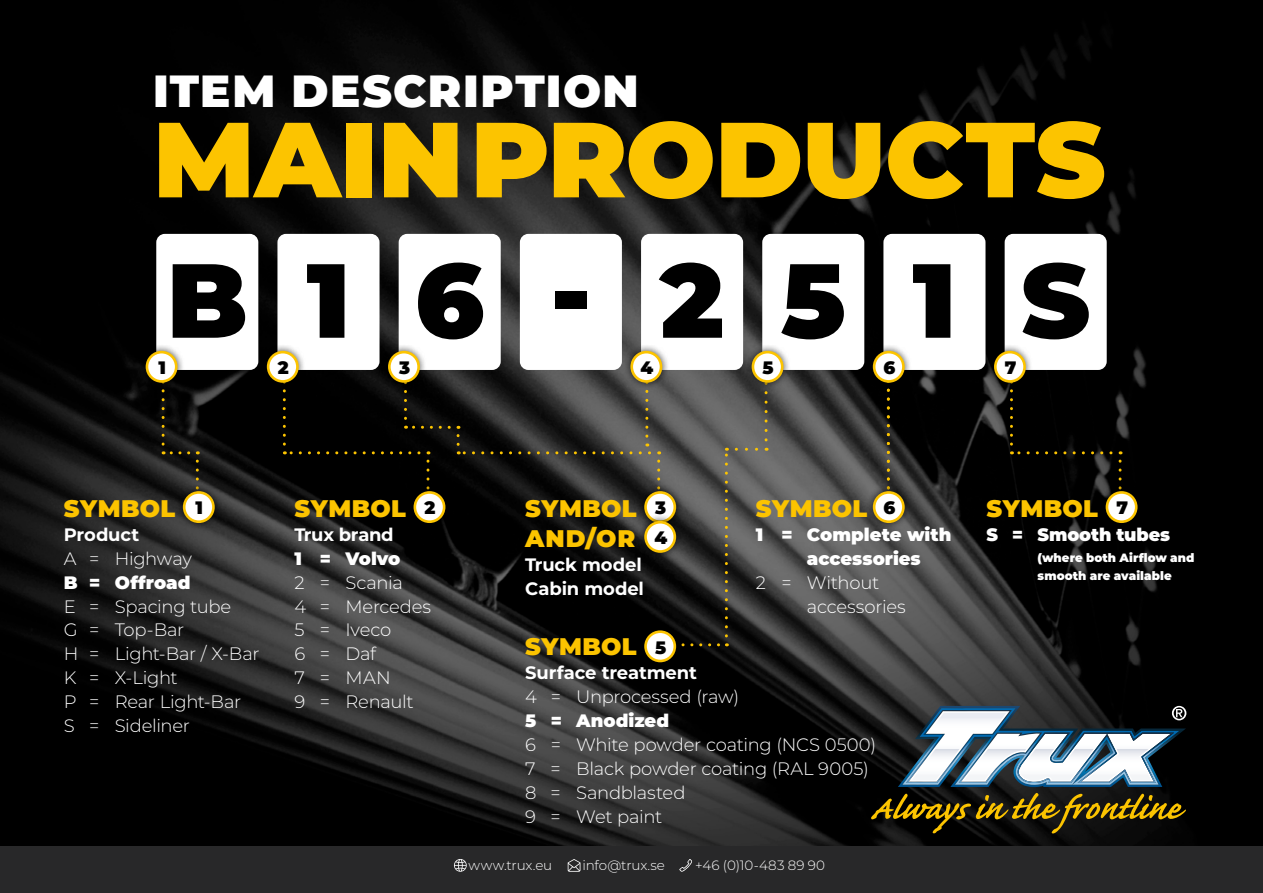
<style>
.page{position:relative;width:1263px;height:893px;background:#fff}
.page>*{position:absolute;margin:0;border:0;box-sizing:border-box;transform-origin:0 0}
.t1{font:900 106.5px "Montserrat";letter-spacing:-.005em;color:#fcc400}
.t2{font:900 105px "Montserrat";letter-spacing:.615em;color:#000}
.t3{font:900 45px "Montserrat";letter-spacing:.03em;color:#fff}
.t4{font:900 24px/30px "Montserrat";letter-spacing:.02em;color:#fcc400}
.t5{font:300 18px/24px "Montserrat";letter-spacing:-.015em;color:#fff}
.t6{font:900 18px/24px "Montserrat";color:#fff}
.t7{font:700 18px/24px "Montserrat";letter-spacing:-.01em;color:#fff}
.t8{font:900 18px "Montserrat";color:#000}
.t9{font:300 13.5px "Montserrat";letter-spacing:-.01em;color:#fff}
.t10{font:300 13.5px "Montserrat";letter-spacing:.015em;color:#fff}
.t11{font:900 12px/18px "Montserrat";letter-spacing:.005em;color:#fff}
</style>
<div class="page">
<img style="left:0;top:0;width:1263px;height:846px">
<div style="left:156px;top:234px;width:102px;height:136px;background:#fff;border-radius:9px"></div>
<div style="left:277px;top:234px;width:102px;height:136px;background:#fff;border-radius:9px"></div>
<div style="left:399px;top:234px;width:102px;height:136px;background:#fff;border-radius:9px"></div>
<div style="left:520px;top:234px;width:102px;height:136px;background:#fff;border-radius:9px"></div>
<div style="left:641px;top:234px;width:102px;height:136px;background:#fff;border-radius:9px"></div>
<div style="left:762px;top:234px;width:102px;height:136px;background:#fff;border-radius:9px"></div>
<div style="left:883px;top:234px;width:102px;height:136px;background:#fff;border-radius:9px"></div>
<div style="left:1005px;top:234px;width:102px;height:136px;background:#fff;border-radius:9px"></div>
<svg style="left:196px;top:451px;width:3px;height:33px"></svg>
<svg style="left:163px;top:451px;width:26px;height:3px"></svg>
<svg style="left:162px;top:390px;width:3px;height:54px"></svg>
<svg style="left:683px;top:643px;width:44px;height:3px"></svg>
<svg style="left:725px;top:448px;width:3px;height:188px"></svg>
<svg style="left:736px;top:448px;width:31px;height:3px"></svg>
<svg style="left:764px;top:390px;width:3px;height:50px"></svg>
<svg style="left:1118px;top:451px;width:3px;height:33px"></svg>
<svg style="left:1011px;top:451px;width:100px;height:3px"></svg>
<svg style="left:1010px;top:390px;width:3px;height:54px"></svg>
<svg style="left:657px;top:451px;width:3px;height:33px"></svg>
<svg style="left:405px;top:426px;width:44px;height:3px"></svg>
<svg style="left:404px;top:390px;width:3px;height:28px"></svg>
<svg style="left:426px;top:451px;width:3px;height:33px"></svg>
<svg style="left:284px;top:451px;width:135px;height:3px"></svg>
<svg style="left:283px;top:390px;width:3px;height:54px"></svg>
<svg style="left:887px;top:390px;width:3px;height:94px"></svg>
<svg style="left:456px;top:373px;width:194px;height:81px;background:#363532"></svg>
<div style="left:176px;top:484px;width:46px;height:46px;background:#000;opacity:.75"></div>
<div style="left:184px;top:492px;width:29px;height:30px;background:#fff;border-radius:50%"></div>
<div style="left:183px;top:491px;width:32px;height:32px;border:3px solid #fcc400;border-radius:50%"></div>
<div style="left:138px;top:344px;width:47px;height:46px;background:#000;opacity:.75"></div>
<div style="left:147px;top:352px;width:29px;height:29px;background:#fff;border-radius:50%"></div>
<div style="left:146px;top:351px;width:32px;height:32px;border:3px solid #fcc400;border-radius:50%"></div>
<div style="left:406px;top:484px;width:47px;height:46px;background:#000"></div>
<div style="left:415px;top:492px;width:29px;height:30px;background:#fff;border-radius:50%"></div>
<div style="left:414px;top:491px;width:31px;height:32px;border:3px solid #fcc400;border-radius:50%"></div>
<div style="left:260px;top:344px;width:46px;height:46px;background:#000;opacity:.75"></div>
<div style="left:268px;top:352px;width:29px;height:29px;background:#fff;border-radius:50%"></div>
<div style="left:267px;top:351px;width:32px;height:32px;border:3px solid #fcc400;border-radius:50%"></div>
<div style="left:637px;top:484px;width:46px;height:46px;background:#000;opacity:.75"></div>
<div style="left:645px;top:492px;width:30px;height:30px;background:#fff;border-radius:50%"></div>
<div style="left:644px;top:491px;width:32px;height:32px;border:3px solid #fcc400;border-radius:50%"></div>
<div style="left:381px;top:344px;width:46px;height:46px;background:#000;opacity:.75"></div>
<div style="left:389px;top:352px;width:30px;height:29px;background:#fff;border-radius:50%"></div>
<div style="left:388px;top:351px;width:32px;height:32px;border:3px solid #fcc400;border-radius:50%"></div>
<div style="left:623px;top:344px;width:47px;height:46px;background:#000;opacity:.75"></div>
<div style="left:632px;top:352px;width:29px;height:29px;background:#fff;border-radius:50%"></div>
<div style="left:630px;top:351px;width:32px;height:32px;border:3px solid #fcc400;border-radius:50%"></div>
<div style="left:637px;top:514px;width:46px;height:46px;background:#000;opacity:.75"></div>
<div style="left:645px;top:522px;width:30px;height:29px;background:#fff;border-radius:50%"></div>
<div style="left:644px;top:521px;width:32px;height:32px;border:3px solid #fcc400;border-radius:50%"></div>
<div style="left:866px;top:484px;width:46px;height:46px;background:#000;opacity:.75"></div>
<div style="left:874px;top:492px;width:29px;height:30px;background:#fff;border-radius:50%"></div>
<div style="left:873px;top:491px;width:32px;height:32px;border:3px solid #fcc400;border-radius:50%"></div>
<div style="left:1098px;top:484px;width:47px;height:46px;background:#000;opacity:.75"></div>
<div style="left:1107px;top:492px;width:29px;height:30px;background:#fff;border-radius:50%"></div>
<div style="left:1106px;top:491px;width:31px;height:32px;border:3px solid #fcc400;border-radius:50%"></div>
<div style="left:744px;top:344px;width:47px;height:46px;background:#000;opacity:.75"></div>
<div style="left:753px;top:352px;width:29px;height:29px;background:#fff;border-radius:50%"></div>
<div style="left:752px;top:351px;width:31px;height:32px;border:3px solid #fcc400;border-radius:50%"></div>
<div style="left:866px;top:344px;width:46px;height:46px;background:#000;opacity:.75"></div>
<div style="left:874px;top:352px;width:29px;height:29px;background:#fff;border-radius:50%"></div>
<div style="left:873px;top:351px;width:32px;height:32px;border:3px solid #fcc400;border-radius:50%"></div>
<div style="left:987px;top:344px;width:46px;height:46px;background:#000;opacity:.75"></div>
<div style="left:995px;top:352px;width:29px;height:29px;background:#fff;border-radius:50%"></div>
<div style="left:994px;top:351px;width:32px;height:32px;border:3px solid #fcc400;border-radius:50%"></div>
<div style="left:637px;top:623px;width:46px;height:47px;background:#000"></div>
<div style="left:645px;top:632px;width:30px;height:29px;background:#fff;border-radius:50%"></div>
<div style="left:644px;top:630px;width:32px;height:32px;border:3px solid #fcc400;border-radius:50%"></div>
<div style="left:0;top:846px;width:1263px;height:47px;background:#282829"></div>
<svg style="left:454px;top:859px;width:13px;height:13px"></svg>
<svg style="left:568px;top:859px;width:12px;height:13px"></svg>
<svg style="left:679px;top:859px;width:13px;height:13px"></svg>
<svg style="left:871px;top:793px;width:315px;height:40px;background:#3e3209"></svg>
<svg style="left:898px;top:706px;width:288px;height:81px"></svg>
<h3 class="t3" style="left:153px;top:58px;width:487px">ITEM DESCRIPTION</h3>
<h1 class="t1" style="left:153px;top:80px;width:954px">MAIN PRODUCTS</h1>
<h2 class="t2" style="left:167px;top:222px;width:925px">B16-251S</h2>
<p class="t8" style="left:158px;top:354px;width:9px">1</p>
<p class="t8" style="left:278px;top:354px;width:12px">2</p>
<p class="t8" style="left:399px;top:354px;width:13px">3</p>
<p class="t8" style="left:640px;top:354px;width:14px">4</p>
<p class="t8" style="left:762px;top:354px;width:13px">5</p>
<p class="t8" style="left:883px;top:354px;width:13px">6</p>
<p class="t8" style="left:1005px;top:354px;width:13px">7</p>
<h3 class="t4" style="left:64px;top:491px;width:113px">SYMBOL</h3>
<p class="t7" style="left:64px;top:521px;width:77px">Product</p>
<p class="t5" style="left:64px;top:545px;width:130px">A = Highway</p>
<p class="t6" style="left:64px;top:569px;width:128px">B = Offroad</p>
<p class="t5" style="left:64px;top:593px;width:197px">E = Spacing tube<br>G = Top-Bar<br>H = Light-Bar / X-Bar<br>K = X-Light<br>P = Rear Light-Bar<br>S = Sideliner</p>
<p class="t8" style="left:196px;top:494px;width:9px">1</p>
<h3 class="t4" style="left:294px;top:491px;width:113px">SYMBOL</h3>
<p class="t7" style="left:294px;top:521px;width:101px">Trux brand</p>
<p class="t6" style="left:294px;top:545px;width:107px">1 = Volvo</p>
<p class="t5" style="left:294px;top:569px;width:138px">2 = Scania<br>4 = Mercedes<br>5 = Iveco<br>6 = Daf<br>7 = MAN<br>9 = Renault</p>
<p class="t8" style="left:425px;top:494px;width:12px">2</p>
<h3 class="t4" style="left:525px;top:491px;width:113px">SYMBOL<br>AND/OR</h3>
<p class="t7" style="left:525px;top:551px;width:120px">Truck model<br>Cabin model</p>
<p class="t8" style="left:655px;top:494px;width:13px">3</p>
<p class="t8" style="left:654px;top:524px;width:14px">4</p>
<h3 class="t4" style="left:756px;top:491px;width:113px">SYMBOL</h3>
<p class="t6" style="left:807px;top:521px;width:146px;text-indent:-51px">1 = Complete with accessories</p>
<p class="t5" style="left:807px;top:569px;width:100px;text-indent:-51px">2 = Without accessories</p>
<h3 class="t4" style="left:986px;top:491px;width:113px">SYMBOL</h3>
<p class="t6" style="left:986px;top:521px;width:185px">S = Smooth tubes</p>
<p class="t11" style="left:1037px;top:547px;width:158px">(where both Airflow and smooth are available</p>
<p class="t8" style="left:883px;top:494px;width:13px">6</p>
<p class="t8" style="left:1116px;top:494px;width:13px">7</p>
<h3 class="t4" style="left:525px;top:630px;width:113px">SYMBOL</h3>
<p class="t7" style="left:525px;top:659px;width:173px">Surface treatment</p>
<p class="t5" style="left:525px;top:684px;width:215px">4 = Unprocessed (raw)</p>
<p class="t6" style="left:525px;top:707px;width:145px">5 = Anodized</p>
<p class="t5" style="left:525px;top:732px;width:353px">6 = White powder coating (NCS 0500)<br>7 = Black powder coating (RAL 9005)<br>8 = Sandblasted<br>9 = Wet paint</p>
<p class="t8" style="left:655px;top:634px;width:13px">5</p>
<p class="t9" style="left:468px;top:856px;width:85px">www.trux.eu</p>
<p class="t9" style="left:583px;top:856px;width:84px">info@trux.se</p>
<p class="t10" style="left:695px;top:856px;width:131px">+46 (0)10-483 89 90</p>
</div>
